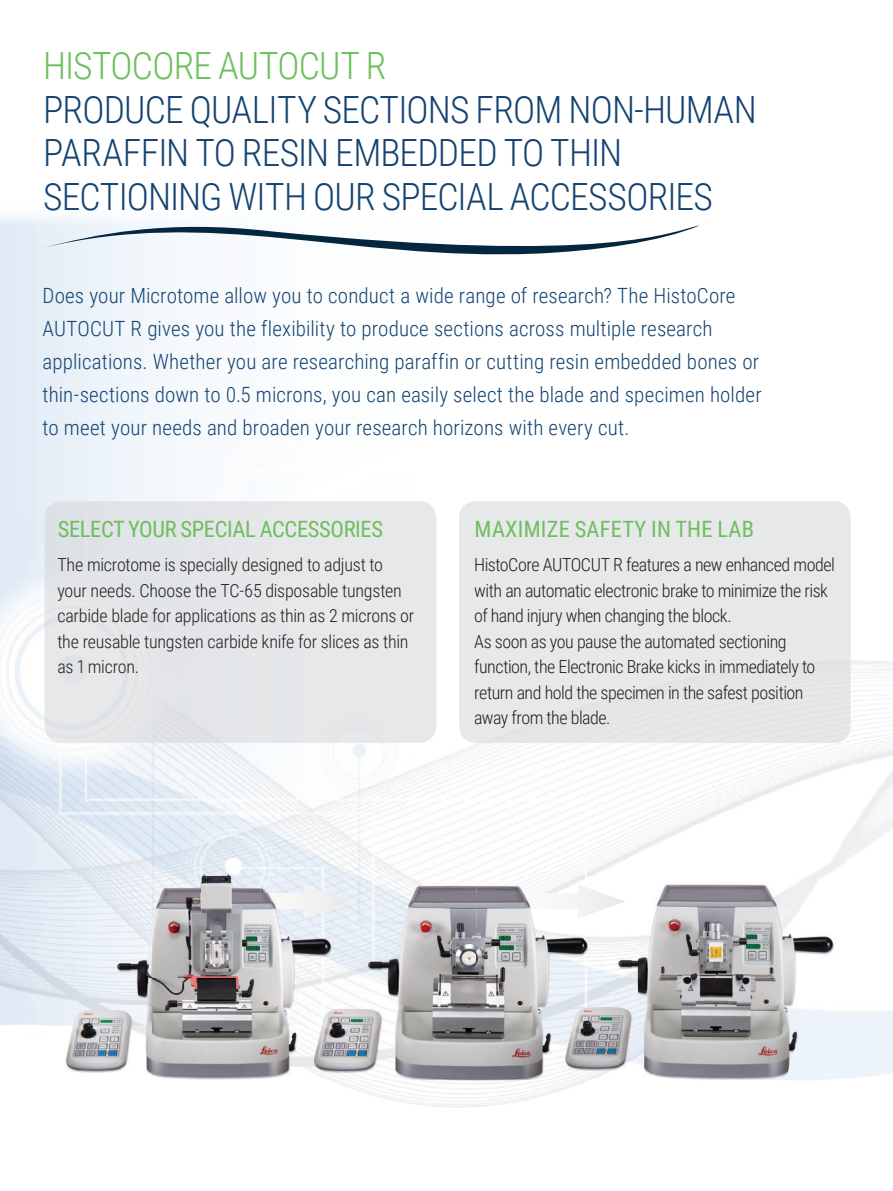
<style>
.page{position:relative;width:893px;height:1191px;background:#fff}
.page>*{position:absolute;margin:0;border:0;box-sizing:border-box;transform-origin:0 0}
.t1{font:300 37.5px/43.5px "Roboto Condensed";letter-spacing:-.02em;color:#144371}
.t2{font:300 37.5px "Roboto Condensed";letter-spacing:-.02em;color:#6dbf5d}
.t3{font:22.5px "Roboto Condensed";letter-spacing:-.015em;color:#6dbf5d}
.t4{font:22.5px "Roboto Condensed";letter-spacing:.01em;color:#6dbf5d}
.t5{font:300 21px/33px "Roboto Condensed";letter-spacing:.005em;color:#144371}
.t6{font:300 18px/25.5px "Roboto Condensed";letter-spacing:-.025em;color:#231f20}
</style>
<div class="page">
<img style="left:52px;top:743px;width:368px;height:82px">
<svg style="left:43px;top:225px;width:657px;height:29px"></svg>
<div style="left:45px;top:501px;width:391px;height:242px;background:#e5e7e9"></div>
<div style="left:459px;top:501px;width:392px;height:242px;background:#e7e8e9"></div>
<img style="left:45px;top:825px;width:809px;height:102px">
<img style="left:45px;top:927px;width:792px;height:51px">
<img style="left:45px;top:978px;width:808px;height:51px">
<img style="left:65px;top:1029px;width:735px;height:51px">
<svg style="left:800px;top:1029px;width:4px;height:7px"></svg>
<img style="left:171px;top:894px;width:133px;height:15px">
<img style="left:304px;top:884px;width:47px;height:34px">
<img style="left:444px;top:894px;width:134px;height:15px">
<img style="left:578px;top:884px;width:47px;height:34px">
<h1 class="t2" style="left:43px;top:40px;width:345px">HISTOCORE AUTOCUT R</h1>
<h1 class="t1" style="left:43px;top:86px;width:715px">PRODUCE QUALITY SECTIONS FROM NON-HUMAN<br>PARAFFIN TO RESIN EMBEDDED TO THIN<br>SECTIONING WITH OUR SPECIAL ACCESSORIES</h1>
<p class="t5" style="left:43px;top:278px;width:721px">Does your Microtome allow you to conduct a wide range of research? The HistoCore AUTOCUT R gives you the flexibility to produce sections across multiple research applications. Whether you are researching paraffin or cutting resin embedded bones or thin-sections down to 0.5 microns, you can easily select the blade and specimen holder to meet your needs and broaden your research horizons with every cut.</p>
<p class="t3" style="left:58px;top:513px;width:327px">SELECT YOUR SPECIAL ACCESSORIES</p>
<p class="t6" style="left:57px;top:551px;width:358px">The microtome is specially designed to adjust to your needs. Choose the TC-65 disposable tungsten carbide blade for applications as thin as 2 microns or the reusable tungsten carbide knife for slices as thin as 1 micron.</p>
<p class="t4" style="left:475px;top:513px;width:281px">MAXIMIZE SAFETY IN THE LAB</p>
<p class="t6" style="left:474px;top:551px;width:362px">HistoCore AUTOCUT R features a new enhanced model with an automatic electronic brake to minimize the risk of hand injury when changing the block.<br>As soon as you pause the automated sectioning function, the Electronic Brake kicks in immediately to return and hold the specimen in the safest position away from the blade.</p>
</div>
